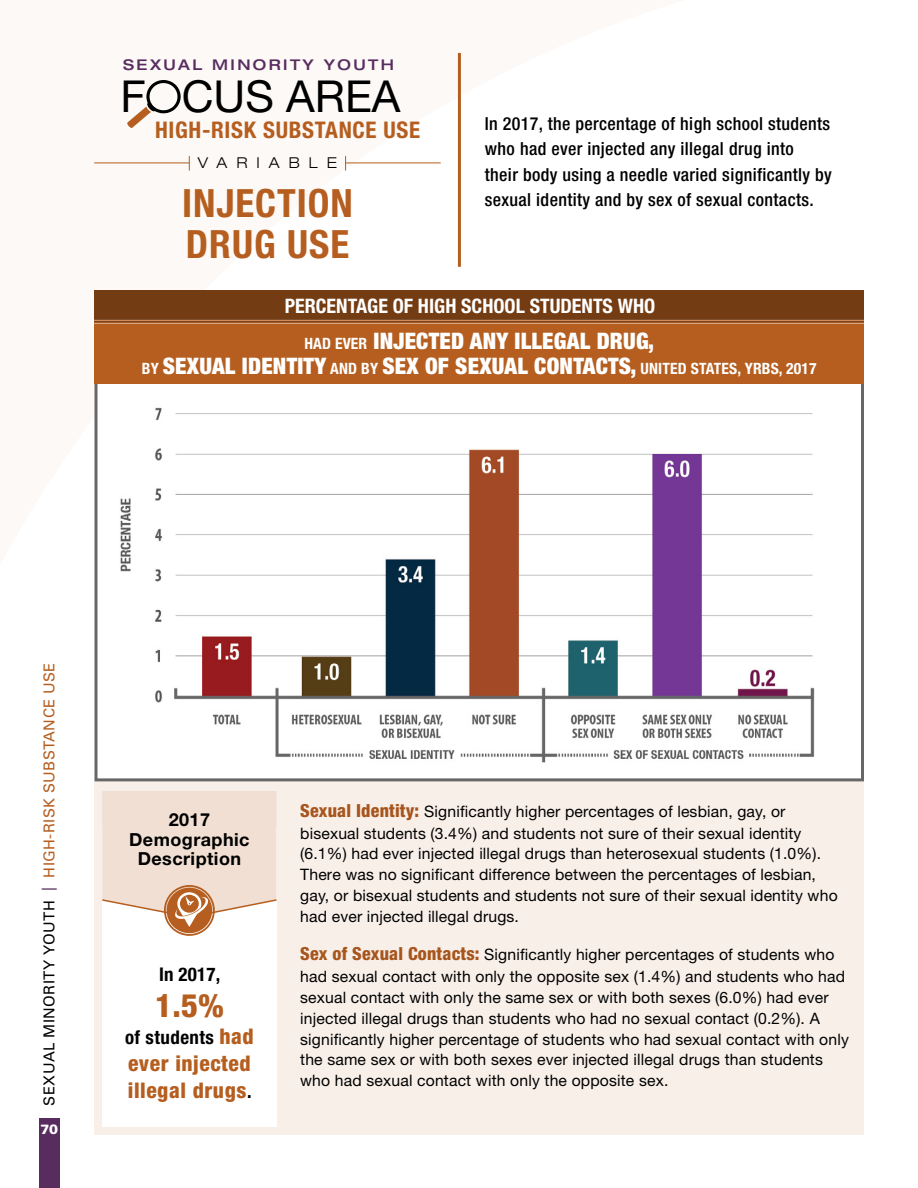
<style>
.page{position:relative;width:918px;height:1188px;background:#fff}
.page>*{position:absolute;margin:0;border:0;box-sizing:border-box;transform-origin:0 0}
.t1{font:44.1px "Helvetica Neue";color:#000}
.t2{font:700 condensed 39px/40.5px "Helvetica Neue";letter-spacing:.025em;color:#b55e1f}
.t3{font:800 condensed 32.4px "Helvetica Neue";color:#b55e1f}
.t4{font:700 condensed 22.95px "Helvetica Neue";letter-spacing:.03em;color:#b55e1f}
.t5{font:900 condensed 22.8px/24.9px "Helvetica Neue";letter-spacing:.01em;color:#fff;text-align:center}
.t6{font:800 condensed 21.6px/27px "Helvetica Neue";letter-spacing:.025em;color:#b55e1f}
.t7{font:700 condensed 19.95px "Helvetica Neue";color:#fff}
.t8{font:700 condensed 18.9px "Helvetica Neue";letter-spacing:.025em;color:#000101}
.t9{font:500 condensed 18px/25.5px "Helvetica Neue";letter-spacing:.02em;color:#000101}
.t10{font:700 18px/19.5px "Helvetica Neue";letter-spacing:.025em;color:#000;text-align:center}
.t11{font:15.75px/21px "Helvetica Neue";letter-spacing:.01em;color:#000101}
.t12{font:15px "Univers";letter-spacing:.025em;color:#b55e1f}
.t13{font:300 expanded 15px "Helvetica Neue";letter-spacing:.6em;color:#000}
.t14{font:500 expanded 14.85px "Helvetica Neue";letter-spacing:.16em;color:#582c5f}
.t15{font:900 13.5px "Univers";color:#fff}
.s1{color:#fff}
.s2{font-weight:700;font-size:15.6px}
.s3{color:#000101}
.s4{color:#582c5f}
.s5{font-weight:800;font-size:21.6px;color:#b55e1f}
.s6{font-weight:700;font-size:18.9px;color:#000101}
.s7{font-weight:800;font-stretch:condensed;font-size:18px;color:#a6551c}
</style>
<div class="page">
<svg style="left:127px;top:80px;width:54px;height:48px"></svg>
<hr style="left:95px;top:163px;width:94px;height:1px;background:#b55e1f">
<hr style="left:346px;top:163px;width:94px;height:1px;background:#b55e1f">
<svg style="left:189px;top:156px;width:1px;height:14px"></svg>
<svg style="left:345px;top:156px;width:1px;height:14px"></svg>
<hr style="left:458px;top:53px;width:3px;height:214px;background:#b55e1f">
<div style="left:94px;top:780px;width:770px;height:355px;background:#f8efe9"></div>
<div style="left:102px;top:827px;width:174px;height:299px;background:#fff"></div>
<div style="left:167px;top:888px;width:45px;height:45px;background:#b55e1f;border-radius:50%"></div>
<svg style="left:102px;top:791px;width:175px;height:136px;background:#eedacc"></svg>
<svg style="left:94px;top:339px;width:770px;height:442px"></svg>
<div style="left:95px;top:290px;width:769px;height:94px;background:#b55e1f"></div>
<hr style="left:95px;top:321px;width:769px;height:1px;background:#000">
<hr style="left:95px;top:323px;width:769px;height:1px;background:#fff">
<hr style="left:95px;top:320px;width:769px;height:1px;background:#fff">
<div style="left:95px;top:290px;width:769px;height:30px;background:#743c13"></div>
<img style="left:108px;top:389px;width:740px;height:382px">
<div style="left:39px;top:1118px;width:21px;height:70px;background:#582c5f"></div>
<p class="t14" style="left:123px;top:55px;width:272px">SEXUAL MINORITY YOUTH</p>
<h1 class="t1" style="left:120px;top:70px;width:282px">F<span class="s1">O</span>CUS AREA</h1>
<h3 class="t4" style="left:155px;top:116px;width:267px">HIGH-RISK SUBSTANCE USE</h3>
<p class="t13" style="left:198px;top:154px;width:141px">VARIABLE</p>
<h2 class="t2" style="left:182px;top:183px;width:172px">INJECTION<br>DRUG USE</h2>
<p class="t9" style="left:485px;top:110px;width:348px">In 2017, the percentage of high school students who had ever injected any illegal drug into<br>their body using a needle varied significantly by sexual identity and by sex of sexual contacts</p>
<p class="t7" style="left:285px;top:294px;width:372px">PERCENTAGE OF HIGH SCHOOL STUDENTS WHO</p>
<h3 class="t5" style="left:142px;top:328px;width:676px"><span class="s2">HAD EVER</span> INJECTED ANY ILLEGAL DRUG,<br><span class="s2">BY</span> SEXUAL IDENTITY <span class="s2">AND BY</span> SEX OF SEXUAL CONTACTS, <span class="s2">UNITED STATES, YRBS, 2017</span></h3>
<p class="t12" style="left:40px;top:1106px;width:445px;rotate:-90deg"><span class="s3">SEXUAL MINORITY YOUTH</span> <span class="s4">|</span> HIGH-RISK SUBSTANCE USE</p>
<p class="t15" style="left:41px;top:1121px;width:19px">70</p>
<p class="t10" style="left:129px;top:810px;width:122px">2017<br>Demographic<br>Description</p>
<p class="t8" style="left:159px;top:963px;width:63px">In 2017,</p>
<h3 class="t3" style="left:155px;top:986px;width:70px">1.5%</h3>
<p class="t8" style="left:125px;top:1026px;width:130px">of students <span class="s5">had</span></p>
<h3 class="t6" style="left:128px;top:1050px;width:125px">ever injected illegal drugs<span class="s6">.</span></h3>
<p class="t11" style="left:300px;top:801px;width:539px"><span class="s7">Sexual Identity:</span> Significantly higher percentages of lesbian, gay, or bisexual students (3.4%) and students not sure of their sexual identity (6.1%) had ever injected illegal drugs than heterosexual students (1.0%).<br>There was no significant difference between the percentages of lesbian, gay, or bisexual students and students not sure of their sexual identity who had ever injected illegal drugs.</p>
<p class="t11" style="left:300px;top:944px;width:550px"><span class="s7">Sex of Sexual Contacts:</span> Significantly higher percentages of students who had sexual contact with only the opposite sex (1.4%) and students who had sexual contact with only the same sex or with both sexes (6.0%) had ever injected illegal drugs than students who had no sexual contact (0.2%). A significantly higher percentage of students who had sexual contact with only the same sex or with both sexes ever injected illegal drugs than students who had sexual contact with only the opposite sex.</p>
</div>
